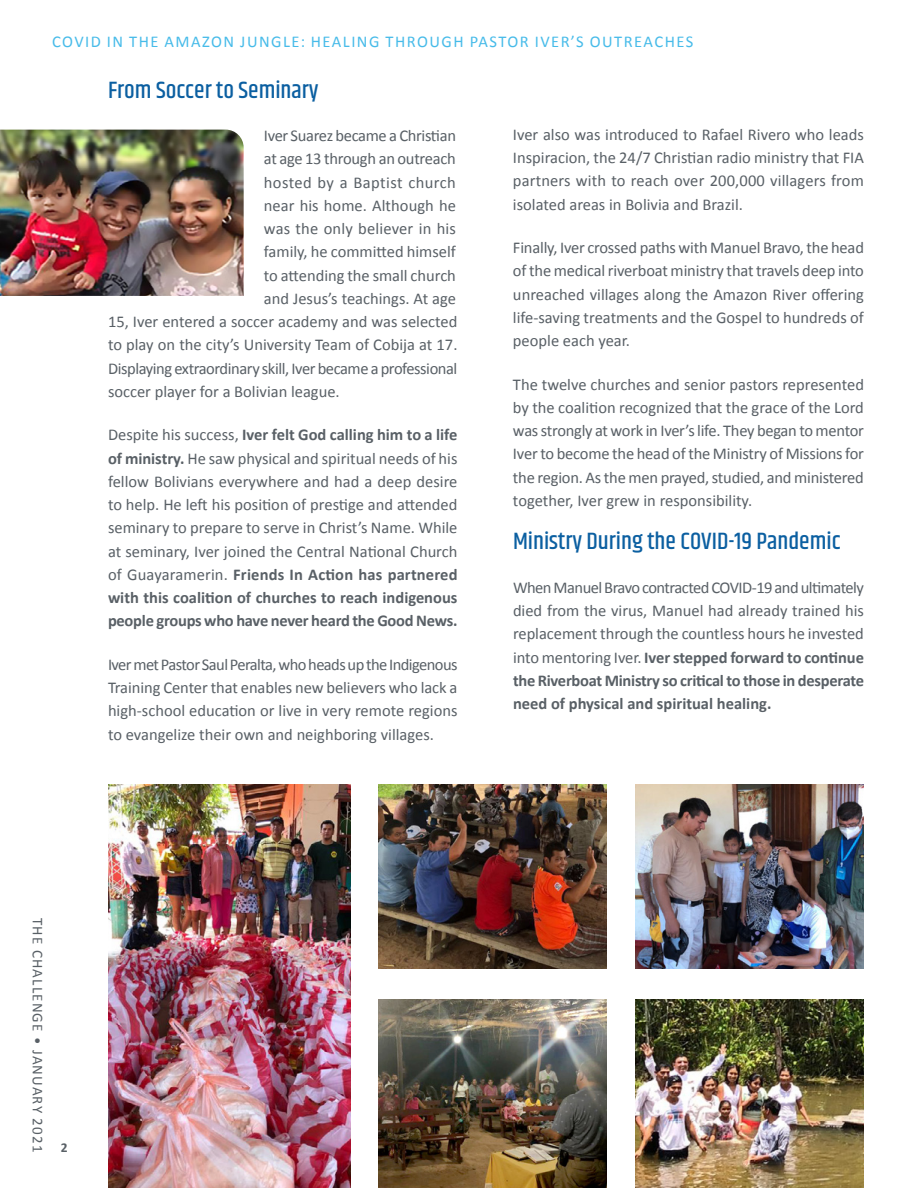
<style>
.page{position:relative;width:918px;height:1188px;background:#fff}
.page>*{position:absolute;margin:0;border:0;box-sizing:border-box;transform-origin:0 0}
.t1{font:500 24px "Khand";color:#0b5fa1}
.t2{font:16.5px/23.2px "Calibri";color:#596066;text-align:justify}
.t3{font:16.5px "Calibri";letter-spacing:.09em;color:#47bbe9}
.t4{font:16.5px "Calibri";letter-spacing:-.025em;color:#596066}
.t5{font:16.5px "Calibri";letter-spacing:-.02em;color:#596066}
.t6{font:16.5px "Calibri";letter-spacing:.025em;color:#596066}
.t7{font:15px "Calibri";letter-spacing:.075em;color:#596066}
.t8{font:700 13.5px "Calibri";color:#596066}
.s1{font-weight:700}
</style>
<div class="page">
<img style="left:378px;top:784px;width:229px;height:185px">
<img style="left:635px;top:784px;width:229px;height:185px">
<img style="left:378px;top:1000px;width:229px;height:188px">
<img style="left:635px;top:1000px;width:229px;height:188px">
<img style="left:0;top:130px;width:244px;height:166px">
<img style="left:108px;top:784px;width:243px;height:404px">
<p class="t3" style="left:52px;top:30px;width:643px">COVID IN THE AMAZON JUNGLE: HEALING THROUGH PASTOR IVER’S OUTREACHES</p>
<h1 class="t1" style="left:108px;top:75px;width:212px">From Soccer to Seminary</h1>
<p class="t5" style="left:264px;top:124px;width:194px">Iver Suarez became a Christian</p>
<p class="t2" style="left:264px;top:147px;width:194px">at age 13 through an outreach</p>
<p class="t6" style="left:264px;top:171px;width:194px">hosted by a Baptist church</p>
<p class="t2" style="left:264px;top:193px;width:194px">near his home. Although he</p>
<p class="t2" style="left:264px;top:217px;width:194px">was the only believer in his</p>
<p class="t2" style="left:264px;top:240px;width:194px">family, he committed himself</p>
<p class="t2" style="left:264px;top:263px;width:194px">to attending the small church</p>
<p class="t2" style="left:264px;top:286px;width:194px">and Jesus’s teachings. At age</p>
<p class="t2" style="left:108px;top:310px;width:351px">15, Iver entered a soccer academy and was selected</p>
<p class="t2" style="left:108px;top:333px;width:351px">to play on the city’s University Team of Cobija at 17.</p>
<p class="t4" style="left:108px;top:357px;width:351px">Displaying extraordinary skill, Iver became a professional</p>
<p class="t2" style="left:108px;top:379px;width:233px">soccer player for a Bolivian league.</p>
<p class="t2" style="left:108px;top:423px;width:351px">Despite his success, <span class="s1">Iver felt God calling him to a life of ministry.</span> He saw physical and spiritual needs of his fellow Bolivians everywhere and had a deep desire to help. He left his position of prestige and attended seminary to prepare to serve in Christ’s Name. While at seminary, Iver joined the Central National Church of Guayaramerin. <span class="s1">Friends In Action has partnered with this coalition of churches to reach indigenous people groups who have never heard the Good News.</span></p>
<p class="t2" style="left:108px;top:652px;width:351px">Iver met Pastor Saul Peralta, who heads up the Indigenous Training Center that enables new believers who lack a high-school education or live in very remote regions to evangelize their own and neighboring villages.</p>
<p class="t2" style="left:513px;top:122px;width:353px">Iver also was introduced to Rafael Rivero who leads Inspiracion, the 24/7 Christian radio ministry that FIA partners with to reach over 200,000 villagers from isolated areas in Bolivia and Brazil.</p>
<p class="t2" style="left:513px;top:235px;width:353px">Finally, Iver crossed paths with Manuel Bravo, the head of the medical riverboat ministry that travels deep into unreached villages along the Amazon River offering life-saving treatments and the Gospel to hundreds of people each year.</p>
<p class="t2" style="left:513px;top:372px;width:353px">The twelve churches and senior pastors represented by the coalition recognized that the grace of the Lord was strongly at work in Iver’s life. They began to mentor Iver to become the head of the Ministry of Missions for the region. As the men prayed, studied, and ministered together, Iver grew in responsibility.</p>
<h1 class="t1" style="left:513px;top:526px;width:329px">Ministry During the COVID-19 Pandemic</h1>
<p class="t2" style="left:513px;top:575px;width:352px">When Manuel Bravo contracted COVID-19 and ultimately died from the virus, Manuel had already trained his replacement through the countless hours he invested into mentoring Iver. <span class="s1">Iver stepped forward to continue the Riverboat Ministry so critical to those in desperate need of physical and spiritual healing.</span></p>
<p class="t7" style="left:48px;top:918px;width:236px;rotate:90deg">THE CHALLENGE • JANUARY 2021</p>
<p class="t8" style="left:61px;top:1138px;width:8px">2</p>
</div>
